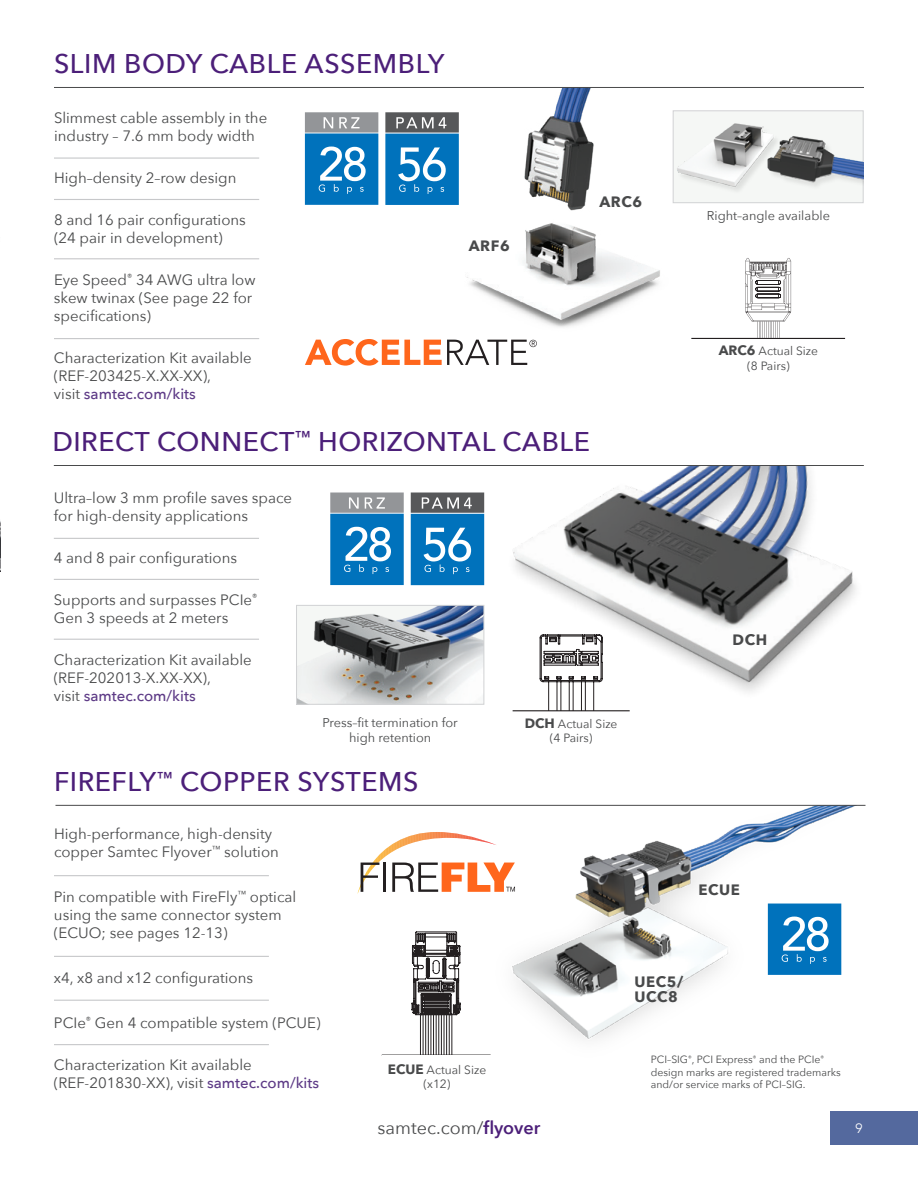
<style>
.page{position:relative;width:918px;height:1188px;background:#fff}
.page>*{position:absolute;margin:0;border:0;box-sizing:border-box;transform-origin:0 0}
.t1{font:500 27px "Avenir Next";letter-spacing:.02em;color:#4c1f79}
.t2{font:18px "Avenir Next";color:#494a4b}
.t3{font:15px/18px "Avenir Next";color:#494a4b}
.t4{font:700 15px/15px "Avenir Next";letter-spacing:.04em;color:#494a4b}
.t5{font:300 13.5px "Avenir";color:#fff}
.t6{font:12.75px/15.3px "Avenir Next";color:#494a4b;text-align:center}
.t7{font:12px/14.4px "Avenir Next";color:#494a4b;text-align:center}
.t8{font:10.5px/12.6px "Avenir Next";color:#494a4b}
.s1{font-weight:500;color:#5d3a86}
.s2{font-weight:700;font-size:13.5px}
.s3{font-weight:600;color:#4c1f79}
</style>
<div class="page">
<img style="left:0;top:521px;width:1px;height:51px">
<img style="left:298px;top:613px;width:120px;height:90px">
<div style="left:296px;top:605px;width:188px;height:100px;border:1px solid #d1d2d4"></div>
<img style="left:236px;top:88px;width:610px;height:251px">
<hr style="left:54px;top:87px;width:810px;height:1px;background:#494a4b">
<img style="left:418px;top:466px;width:438px;height:246px">
<hr style="left:54px;top:158px;width:205px;height:1px;background:#c7c8ca">
<hr style="left:54px;top:199px;width:205px;height:1px;background:#c7c8ca">
<hr style="left:54px;top:258px;width:205px;height:1px;background:#c7c8ca">
<hr style="left:54px;top:338px;width:205px;height:1px;background:#c7c8ca">
<svg style="left:385px;top:112px;width:74px;height:93px;background:#3681b3"></svg>
<svg style="left:305px;top:112px;width:73px;height:93px;background:#418dbe"></svg>
<hr style="left:54px;top:465px;width:810px;height:1px;background:#494a4b">
<hr style="left:54px;top:538px;width:205px;height:1px;background:#c7c8ca">
<hr style="left:54px;top:579px;width:205px;height:1px;background:#c7c8ca">
<img style="left:461px;top:806px;width:416px;height:322px">
<hr style="left:54px;top:639px;width:205px;height:1px;background:#c7c8ca">
<svg style="left:411px;top:493px;width:73px;height:92px;background:#3380b2"></svg>
<svg style="left:330px;top:493px;width:74px;height:92px;background:#418dbe"></svg>
<hr style="left:56px;top:805px;width:810px;height:1px;background:#494a4b">
<svg style="left:540px;top:634px;width:63px;height:76px"></svg>
<div style="left:513px;top:711px;width:117px;height:41px;background:#fff"></div>
<hr style="left:513px;top:710px;width:117px;height:1px;background:#231f20">
<hr style="left:691px;top:338px;width:154px;height:1px;background:#231f20">
<img style="left:673px;top:110px;width:191px;height:93px">
<div style="left:831px;top:1112px;width:87px;height:33px;background:#54699e"></div>
<svg style="left:745px;top:258px;width:46px;height:80px"></svg>
<svg style="left:305px;top:339px;width:232px;height:27px"></svg>
<hr style="left:54px;top:875px;width:215px;height:1px;background:#c7c8ca">
<hr style="left:54px;top:956px;width:215px;height:1px;background:#c7c8ca">
<hr style="left:54px;top:1000px;width:215px;height:1px;background:#c7c8ca">
<hr style="left:54px;top:1044px;width:215px;height:1px;background:#c7c8ca">
<svg style="left:768px;top:904px;width:73px;height:71px;background:#2486c5"></svg>
<svg style="left:357px;top:810px;width:158px;height:84px"></svg>
<svg style="left:411px;top:931px;width:50px;height:124px"></svg>
<hr style="left:382px;top:1055px;width:109px;height:1px;background:#231f20">
<div style="left:382px;top:1056px;width:109px;height:38px;background:#fff"></div>
<h1 class="t1" style="left:54px;top:41px;width:392px">SLIM BODY CABLE ASSEMBLY</h1>
<p class="t3" style="left:54px;top:108px;width:215px">Slimmest cable assembly in the industry – 7.6 mm body width</p>
<p class="t3" style="left:54px;top:168px;width:184px">High–density 2–row design</p>
<p class="t3" style="left:54px;top:210px;width:193px">8 and 16 pair configurations (24 pair in development)</p>
<p class="t3" style="left:54px;top:270px;width:203px">Eye Speed<sup>®</sup> 34 AWG ultra low skew twinax (See page 22 for specifications)</p>
<p class="t3" style="left:54px;top:348px;width:199px">Characterization Kit available (REF-203425-X.XX-XX),<br>visit <span class="s1">samtec.com/kits</span></p>
<p class="t4" style="left:469px;top:238px;width:43px">ARF6</p>
<p class="t4" style="left:599px;top:194px;width:44px">ARC6</p>
<h1 class="t1" style="left:52px;top:419px;width:539px">DIRECT CONNECT<sup>™</sup> HORIZONTAL CABLE</h1>
<p class="t3" style="left:54px;top:488px;width:240px">Ultra–low 3 mm profile saves space for high-density applications</p>
<p class="t3" style="left:54px;top:548px;width:185px">4 and 8 pair configurations</p>
<p class="t3" style="left:54px;top:590px;width:205px">Supports and surpasses PCIe<sup>®<br></sup>Gen 3 speeds at 2 meters</p>
<p class="t3" style="left:54px;top:650px;width:199px">Characterization Kit available (REF-202013-X.XX-XX),<br>visit <span class="s1">samtec.com/kits</span></p>
<p class="t6" style="left:323px;top:714px;width:137px">Press–fit termination for high retention</p>
<p class="t7" style="left:525px;top:716px;width:94px"><span class="s2">DCH</span> Actual Size (4 Pairs)</p>
<h1 class="t1" style="left:54px;top:759px;width:366px">FIREFLY<sup>™</sup> COPPER SYSTEMS</h1>
<p class="t6" style="left:707px;top:208px;width:125px">Right–angle available</p>
<p class="t7" style="left:719px;top:343px;width:101px"><span class="s2">ARC6</span> Actual Size (8 Pairs)</p>
<p class="t4" style="left:732px;top:632px;width:36px">DCH</p>
<p class="t3" style="left:54px;top:824px;width:226px">High-performance, high-density copper Samtec Flyover<sup>™</sup> solution</p>
<p class="t3" style="left:54px;top:887px;width:244px">Pin compatible with FireFly<sup>™</sup> optical using the same connector system (ECUO; see pages 12-13)</p>
<p class="t3" style="left:54px;top:968px;width:201px">x4, x8 and x12 configurations</p>
<p class="t3" style="left:54px;top:1013px;width:268px">PCIe<sup>®</sup> Gen 4 compatible system (PCUE)</p>
<p class="t3" style="left:54px;top:1055px;width:267px">Characterization Kit available (REF-201830-XX), visit <span class="s1">samtec.com/kits</span></p>
<p class="t7" style="left:388px;top:1062px;width:100px"><span class="s2">ECUE</span> Actual Size (x12)</p>
<p class="t2" style="left:378px;top:1113px;width:164px">samtec.com/<span class="s3">flyover</span></p>
<p class="t4" style="left:699px;top:882px;width:43px">ECUE</p>
<p class="t4" style="left:635px;top:974px;width:50px">UEC5/<br>UCC8</p>
<p class="t8" style="left:651px;top:1053px;width:192px">PCI–SIG<sup>®</sup>, PCI Express<sup>®</sup> and the PCIe<sup>® </sup>design marks are registered trademarks and/or service marks of PCI–SIG.</p>
<p class="t5" style="left:855px;top:1120px;width:9px">9</p>
</div>
